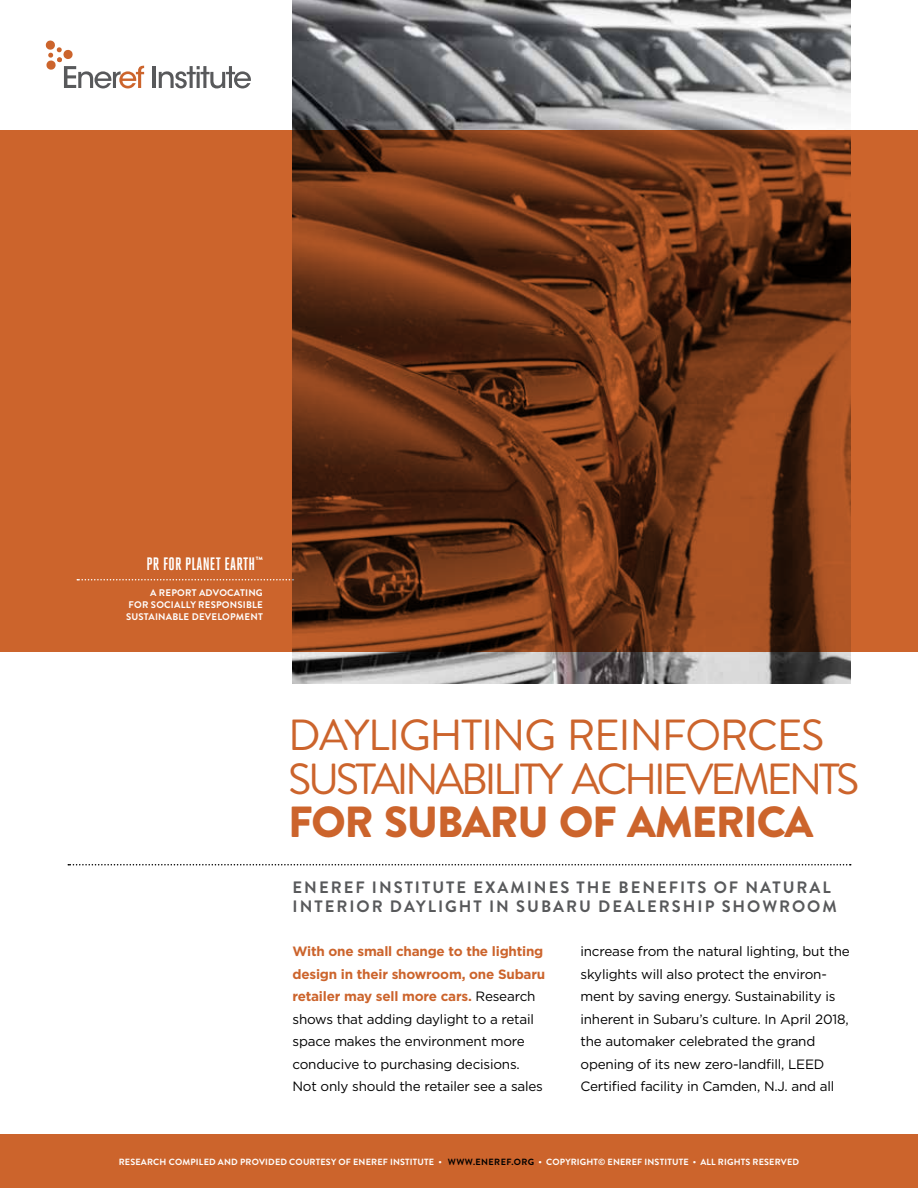
<style>
.page{position:relative;width:918px;height:1188px;background:#fff}
.page>*{position:absolute;margin:0;border:0;box-sizing:border-box;transform-origin:0 0}
.t1{font:43.5px/43.5px "Brandon Grotesque";letter-spacing:-.08em;color:#cc642c}
.t2{font:900 43.5px "Brandon Grotesque";letter-spacing:-.03em;color:#cc642c}
.t3{font:700 18px "Heroic Condensed";letter-spacing:.01em;color:#fff}
.t4{font:700 16.5px/19.5px "Brandon Grotesque";letter-spacing:.12em;color:#58595b}
.t5{font:13.5px/22.5px "Gotham HTF";letter-spacing:-.015em;color:#000}
.t6{font:700 9.6px/12px "Brandon Grotesque";letter-spacing:.02em;color:#fff;text-align:justify}
.t7{font:700 9px "Brandon Grotesque";letter-spacing:.02em;color:#fff}
.s1{font-weight:700;color:#cc642c}
.s2{color:#000}
</style>
<div class="page">
<div style="left:0;top:1134px;width:918px;height:54px;background:#cc642c"></div>
<div style="left:0;top:130px;width:918px;height:522px;background:#cc642c"></div>
<hr style="left:153px;top:66px;width:3px;height:22px;background:#58595b">
<svg style="left:159px;top:66px;width:92px;height:23px"></svg>
<svg style="left:45px;top:40px;width:99px;height:48px"></svg>
<svg style="left:68px;top:864px;width:783px;height:2px"></svg>
<svg style="left:77px;top:579px;width:215px;height:1px"></svg>
<img style="left:292px;top:0;width:558px;height:684px">
<h2 class="t3" style="left:146px;top:554px;width:118px">PR FOR PLANET EARTH<sup>™</sup></h2>
<p class="t6" style="left:126px;top:587px;width:138px;text-indent:24px">A REPORT ADVOCATING FOR SOCIALLY RESPONSIBLE SUSTAINABLE DEVELOPMENT</p>
<h1 class="t1" style="left:288px;top:714px;width:573px">DAYLIGHTING REINFORCES<br>SUSTAINABILITY ACHIEVEMENTS</h1>
<h1 class="t2" style="left:288px;top:792px;width:527px">FOR SUBARU OF AMERICA</h1>
<p class="t4" style="left:293px;top:878px;width:546px">ENEREF INSTITUTE EXAMINES THE BENEFITS OF NATURAL<br>INTERIOR DAYLIGHT IN SUBARU DEALERSHIP SHOWROOM</p>
<p class="t5" style="left:292px;top:940px;width:254px"><span class="s1">With one small change to the lighting design in their showroom, one Subaru retailer may sell more cars.</span> Research shows that adding daylight to a retail space makes the environment more conducive to purchasing decisions.<br>Not only should the retailer see a sales</p>
<p class="t5" style="left:580px;top:940px;width:271px">increase from the natural lighting, but the skylights will also protect the environ&shy;ment by saving energy. Sustainability is inherent in Subaru’s culture. In April 2018, the automaker celebrated the grand opening of its new zero-landfill, LEED Certified facility in Camden, N.J. and all</p>
<p class="t7" style="left:119px;top:1156px;width:682px">RESEARCH COMPILED AND PROVIDED COURTESY OF ENEREF INSTITUTE • <span class="s2">WWW.ENEREF.ORG</span> • COPYRIGHT© ENEREF INSTITUTE • ALL RIGHTS RESERVED</p>
</div>
